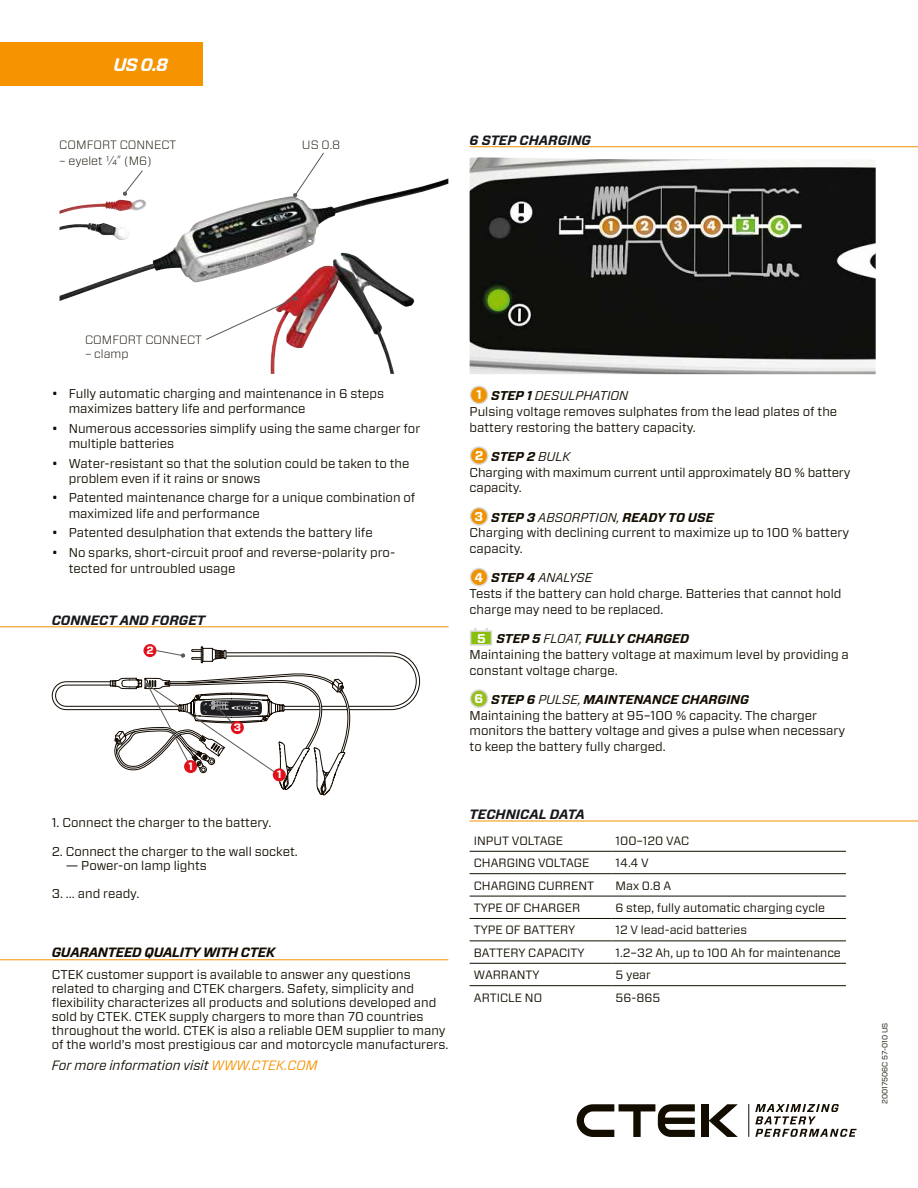
<style>
.page{position:relative;width:918px;height:1188px;background:#fff}
.page>*{position:absolute;margin:0;border:0;box-sizing:border-box;transform-origin:0 0}
.t1{font:italic 700 18px "Forza";color:#fff}
.t2{font:italic 700 13.5px "Forza";color:#16181d}
.t3{font:italic 13.5px "Forza";color:#130d00}
.t4{font:italic 700 13.5px "Forza";letter-spacing:-.02em;color:#130d00}
.t5{font:12.75px/15.8px "Forza";color:#130d00}
.t6{font:12px "Forza";color:#130d00}
.t7{font:300 12px "Forza";color:#130d00}
.t8{font:700 10.65px "Forza";color:#fff}
.t9{font:7.5px "Forza";color:#130d00}
.t10{font:italic 700 expanded 2.25px "Futura";color:#fff}
.s1{font-family:"Futura";font-size:13.5px}
.s2{color:#f59300}
.s3{font-weight:700;color:#fff}
.s4{font-weight:700;font-style:italic}
.s5{font-style:italic}
</style>
<div class="page">
<img style="left:60px;top:193px;width:357px;height:108px">
<svg style="left:123px;top:170px;width:20px;height:26px"></svg>
<svg style="left:293px;top:152px;width:31px;height:46px"></svg>
<svg style="left:205px;top:296px;width:92px;height:44px"></svg>
<div style="left:0;top:43px;width:202px;height:43px;background:#f59300"></div>
<div style="left:701px;top:1104px;width:8px;height:33px;background:#130d00"></div>
<svg style="left:709px;top:1104px;width:29px;height:33px"></svg>
<svg style="left:577px;top:1104px;width:118px;height:33px"></svg>
<svg style="left:755px;top:1104px;width:102px;height:33px"></svg>
<hr style="left:748px;top:1104px;width:1px;height:33px;background:#130d00">
<svg style="left:52px;top:647px;width:368px;height:149px"></svg>
<div style="left:184px;top:760px;width:13px;height:13px;background:#e1111c;border-radius:50%"></div>
<div style="left:273px;top:768px;width:13px;height:13px;background:#e1111c;border-radius:50%"></div>
<div style="left:144px;top:644px;width:13px;height:13px;background:#e1111c;border-radius:50%"></div>
<div style="left:231px;top:721px;width:13px;height:13px;background:#e1111c;border-radius:50%"></div>
<div style="left:470px;top:386px;width:18px;height:18px;background:#ef9300;border-radius:50%"></div>
<div style="left:470px;top:386px;width:18px;height:18px;border:2px solid #d9dadb;border-radius:50%"></div>
<div style="left:470px;top:447px;width:18px;height:17px;background:#ef9300;border-radius:50%"></div>
<div style="left:470px;top:446px;width:18px;height:19px;border:2px solid #d9dadb;border-radius:50%"></div>
<div style="left:470px;top:508px;width:18px;height:17px;background:#ef9300;border-radius:50%"></div>
<div style="left:470px;top:507px;width:18px;height:19px;border:2px solid #d9dadb;border-radius:50%"></div>
<div style="left:470px;top:569px;width:18px;height:17px;background:#ef9300;border-radius:50%"></div>
<div style="left:470px;top:568px;width:18px;height:19px;border:2px solid #d9dadb;border-radius:50%"></div>
<svg style="left:470px;top:628px;width:22px;height:18px"></svg>
<div style="left:470px;top:690px;width:18px;height:17px;background:#98be1b;border-radius:50%"></div>
<div style="left:470px;top:689px;width:18px;height:19px;border:2px solid #d9dadb;border-radius:50%"></div>
<img style="left:470px;top:157px;width:406px;height:217px">
<hr style="left:470px;top:851px;width:141px;height:1px;background:#130d00">
<hr style="left:611px;top:851px;width:235px;height:1px;background:#130d00">
<hr style="left:470px;top:873px;width:141px;height:1px;background:#130d00">
<hr style="left:611px;top:873px;width:235px;height:1px;background:#130d00">
<hr style="left:470px;top:896px;width:141px;height:1px;background:#130d00">
<hr style="left:611px;top:896px;width:235px;height:1px;background:#130d00">
<hr style="left:470px;top:918px;width:141px;height:1px;background:#130d00">
<hr style="left:611px;top:918px;width:235px;height:1px;background:#130d00">
<hr style="left:470px;top:941px;width:141px;height:1px;background:#130d00">
<hr style="left:611px;top:941px;width:235px;height:1px;background:#130d00">
<hr style="left:470px;top:963px;width:141px;height:1px;background:#130d00">
<hr style="left:611px;top:963px;width:235px;height:1px;background:#130d00">
<hr style="left:470px;top:985px;width:141px;height:1px;background:#130d00">
<hr style="left:611px;top:985px;width:235px;height:1px;background:#130d00">
<hr style="left:0;top:959px;width:448px;height:1px;background:#f59300">
<hr style="left:0;top:626px;width:449px;height:1px;background:#f59300">
<hr style="left:470px;top:146px;width:448px;height:1px;background:#f59300">
<hr style="left:470px;top:821px;width:448px;height:1px;background:#f59300">
<h1 class="t1" style="left:113px;top:53px;width:56px">US 0.8</h1>
<p class="t7" style="left:59px;top:137px;width:119px">COMFORT CONNECT</p>
<p class="t7" style="left:59px;top:153px;width:94px">– eyelet <span class="s1">¼”</span> (M6)</p>
<p class="t7" style="left:302px;top:137px;width:40px">US 0.8</p>
<p class="t2" style="left:470px;top:131px;width:123px">6 STEP CHARGING</p>
<p class="t7" style="left:85px;top:331px;width:119px">COMFORT CONNECT</p>
<p class="t7" style="left:85px;top:346px;width:45px">– clamp</p>
<p class="t5" style="left:69px;top:386px;width:317px;line-height:15.3px;text-indent:-17px">• Fully automatic charging and maintenance in 6 steps maximizes battery life and performance</p>
<p class="t5" style="left:69px;top:420px;width:353px;line-height:15.3px;text-indent:-17px">• Numerous accessories simplify using the same charger for multiple batteries</p>
<p class="t5" style="left:69px;top:455px;width:342px;line-height:15.3px;text-indent:-17px">• Water-resistant so that the solution could be taken to the problem even if it rains or snows</p>
<p class="t5" style="left:69px;top:490px;width:348px;line-height:15.3px;text-indent:-17px">• Patented maintenance charge for a unique combination of maximized life and performance</p>
<p class="t5" style="left:52px;top:525px;width:323px">• Patented desulphation that extends the battery life</p>
<p class="t5" style="left:69px;top:544px;width:328px;text-indent:-17px">• No sparks, short-circuit proof and reverse-polarity pro&shy;tected for untroubled usage</p>
<p class="t2" style="left:52px;top:611px;width:155px">CONNECT AND FORGET</p>
<p class="t8" style="left:146px;top:643px;width:9px">2</p>
<p class="t8" style="left:188px;top:759px;width:6px">1</p>
<p class="t8" style="left:234px;top:720px;width:9px">3</p>
<p class="t10" style="left:250px;top:702px;width:9px">US 0.8</p>
<p class="t8" style="left:277px;top:767px;width:6px">1</p>
<p class="t5" style="left:52px;top:815px;width:221px">1. Connect the charger to the battery.</p>
<p class="t5" style="left:52px;top:843px;width:248px">2. Connect the charger to the wall socket.</p>
<p class="t5" style="left:66px;top:857px;width:143px">— Power-on lamp lights</p>
<p class="t5" style="left:52px;top:886px;width:89px">3. … and ready.</p>
<p class="t4" style="left:52px;top:943px;width:225px">GUARANTEED QUALITY WITH CTEK</p>
<p class="t5" style="left:52px;top:968px;width:398px;line-height:14px">CTEK customer support is available to answer any questions related to charging and CTEK chargers. Safety, simplicity and flexibility characterizes all products and solutions developed and sold by CTEK. CTEK supply chargers to more than 70 countries throughout the world. CTEK is also a reliable OEM supplier to many of the world’s most prestigious car and motorcycle manufacturers.</p>
<p class="t3" style="left:52px;top:1056px;width:267px">For more information visit <span class="s2">WWW.CTEK.COM</span></p>
<p class="t5" style="left:470px;top:388px;width:369px;text-indent:7px"><span class="s3">1</span> <span class="s4">STEP 1</span> <span class="s5">DESULPHATION<br></span>Pulsing voltage removes sulphates from the lead plates of the battery restoring the battery capacity.</p>
<p class="t5" style="left:470px;top:448px;width:382px;text-indent:5px"><span class="s3">2</span> <span class="s4">STEP 2</span> <span class="s5">BULK<br></span>Charging with maximum current until approximately 80 % battery capacity.</p>
<p class="t5" style="left:470px;top:509px;width:381px;text-indent:5px"><span class="s3">3</span> <span class="s4">STEP 3</span> <span class="s5">ABSORPTION,</span> <span class="s4">READY TO USE<br></span>Charging with declining current to maximize up to 100 % battery capacity.</p>
<p class="t5" style="left:470px;top:570px;width:373px;text-indent:5px"><span class="s3">4</span> <span class="s4">STEP 4</span> <span class="s5">ANALYSE<br></span>Tests if the battery can hold charge. Batteries that cannot hold charge may need to be replaced.</p>
<p class="t5" style="left:470px;top:631px;width:381px;text-indent:8px"><span class="s3">5</span> <span class="s4">STEP 5</span> <span class="s5">FLOAT,</span> <span class="s4">FULLY CHARGED<br></span>Maintaining the battery voltage at maximum level by providing a constant voltage charge.</p>
<p class="t5" style="left:470px;top:691px;width:377px;text-indent:5px"><span class="s3">6</span> <span class="s4">STEP 6</span> <span class="s5">PULSE,</span> <span class="s4">MAINTENANCE CHARGING<br></span>Maintaining the battery at 95–100 % capacity. The charger monitors the battery voltage and gives a pulse when necessary to keep the battery fully charged.</p>
<p class="t2" style="left:470px;top:805px;width:117px">TECHNICAL DATA</p>
<p class="t6" style="left:474px;top:832px;width:91px">INPUT VOLTAGE</p>
<p class="t6" style="left:616px;top:832px;width:75px">100–120 VAC</p>
<p class="t6" style="left:474px;top:855px;width:117px">CHARGING VOLTAGE</p>
<p class="t6" style="left:616px;top:855px;width:35px">14.4 V</p>
<p class="t6" style="left:474px;top:877px;width:122px">CHARGING CURRENT</p>
<p class="t6" style="left:616px;top:877px;width:57px">Max 0.8 A</p>
<p class="t6" style="left:474px;top:900px;width:108px">TYPE OF CHARGER</p>
<p class="t6" style="left:616px;top:900px;width:211px">6 step, fully automatic charging cycle</p>
<p class="t6" style="left:474px;top:922px;width:103px">TYPE OF BATTERY</p>
<p class="t6" style="left:616px;top:922px;width:133px">12 V lead-acid batteries</p>
<p class="t6" style="left:474px;top:945px;width:112px">BATTERY CAPACITY</p>
<p class="t6" style="left:616px;top:945px;width:227px">1.2–32 Ah, up to 100 Ah for maintenance</p>
<p class="t6" style="left:474px;top:967px;width:67px">WARRANTY</p>
<p class="t6" style="left:616px;top:967px;width:37px">5 year</p>
<p class="t6" style="left:474px;top:990px;width:70px">ARTICLE NO</p>
<p class="t6" style="left:616px;top:990px;width:46px">56-865</p>
<p class="t9" style="left:880px;top:1104px;width:83px;rotate:-90deg">20017506C 57-010 US</p>
</div>
